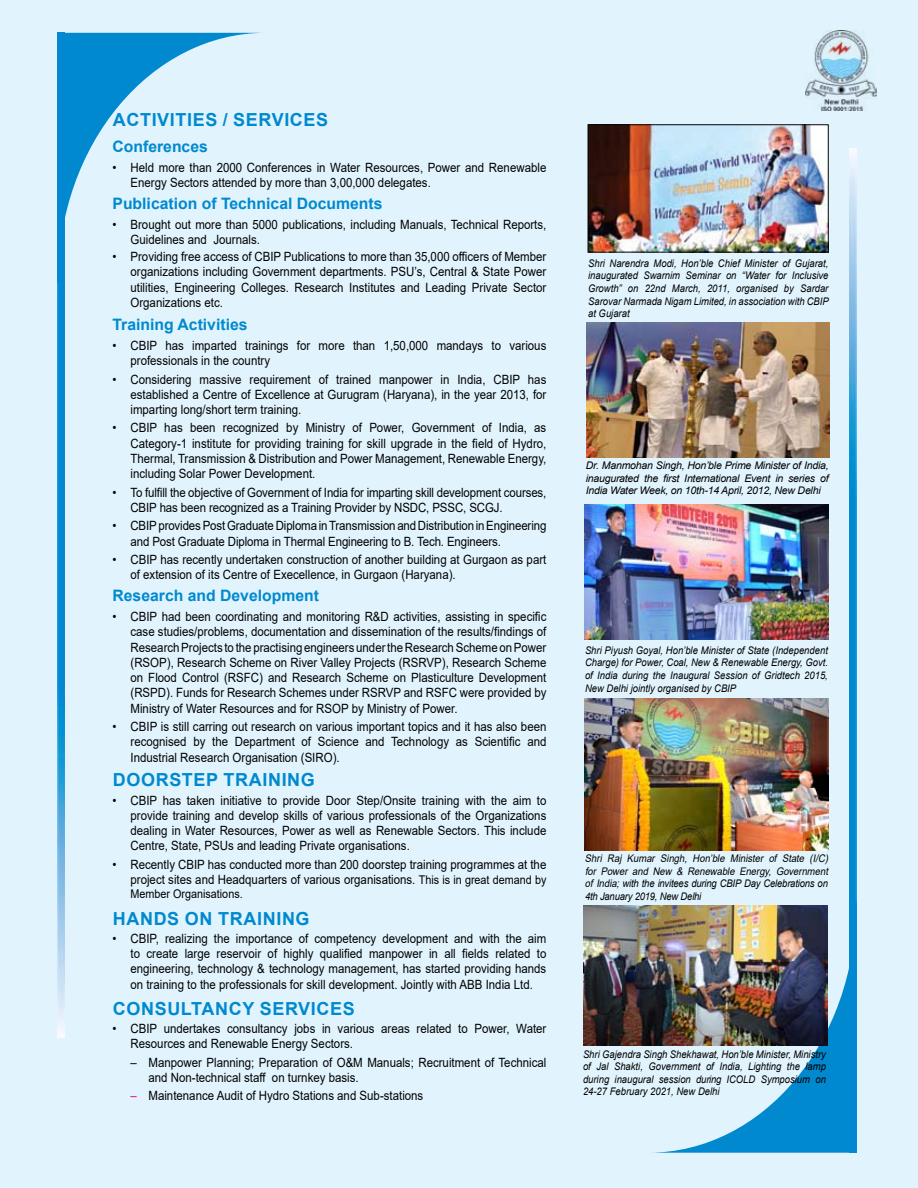
<style>
.page{position:relative;width:918px;height:1188px;background:#e1f4fd}
.page>*{position:absolute;margin:0;border:0;box-sizing:border-box;transform-origin:0 0}
.t1{font:700 18px "Arial";letter-spacing:.035em;color:#0089cf}
.t2{font:700 15.75px "Arial";color:#0089cf}
.t3{font:12.75px/15.3px "Arial";color:#000;scale:.9 1}
.t4{font:12px "Arial";color:#000;scale:.9 1}
.t5{font:italic 10.5px/12.6px "Arial";color:#000;text-align:justify;scale:.9 1}
.t6{font:italic 10.5px/12.6px "Arial";color:#000;scale:.9 1}
.t7{font:italic 10.5px/12.6px "Arial";color:#000;text-align:justify}
.s1{font-size:12px}
.s2{color:#ec008c}
.s3{font-style:inherit}
</style>
<div class="page">
<svg style="left:646px;top:902px;width:204px;height:251px"></svg>
<img style="left:850px;top:148px;width:6px;height:1005px">
<svg style="left:64px;top:33px;width:193px;height:251px"></svg>
<img style="left:58px;top:33px;width:6px;height:1004px">
<img style="left:806px;top:30px;width:71px;height:81px">
<img style="left:590px;top:126px;width:237px;height:124px">
<div style="left:588px;top:124px;width:241px;height:128px;border:1px solid #000"></div>
<img style="left:586px;top:323px;width:243px;height:134px">
<img style="left:585px;top:505px;width:243px;height:134px">
<img style="left:585px;top:698px;width:243px;height:153px">
<img style="left:584px;top:906px;width:243px;height:140px">
<h1 class="t1" style="left:113px;top:107px;width:217px">ACTIVITIES / SERVICES</h1>
<p class="t2" style="left:112px;top:135px;width:97px">Conferences</p>
<p class="t3" style="left:130px;top:160px;width:464px;text-indent:-18px">• Held more than 2000 Conferences in Water Resources, Power and Renewable<br>Energy Sectors attended by more than 3,00,000 delegates.</p>
<p class="t2" style="left:112px;top:192px;width:272px">Publication of Technical Documents</p>
<p class="t3" style="left:131px;top:217px;width:464px;text-indent:-18px">• Brought out more than 5000 publications, including Manuals, Technical Reports,<br>Guidelines and Journals.</p>
<p class="t3" style="left:131px;top:249px;width:464px;text-align:justify;text-indent:-18px">• Providing free access of CBIP Publications to more than 35,000 officers of Member organizations including Government departments. PSU’s, Central &amp; State Power utilities, Engineering Colleges. Research Institutes and Leading Private Sector Organizations etc.</p>
<p class="t2" style="left:112px;top:314px;width:137px">Training Activities</p>
<p class="t3" style="left:130px;top:338px;width:464px;text-indent:-18px">• CBIP has imparted trainings for more than 1,50,000 mandays to various professionals in the country</p>
<p class="t3" style="left:130px;top:371px;width:464px;text-align:justify;text-indent:-18px">• Considering massive requirement of trained manpower in India, CBIP has established a Centre of Excellence at Gurugram (Haryana), in the year 2013, for imparting long/short term training.</p>
<p class="t3" style="left:130px;top:420px;width:464px;text-align:justify;text-indent:-18px">• CBIP has been recognized by Ministry of Power, Government of India, as Category-1 institute for providing training for skill upgrade in the field of Hydro, Thermal, Transmission &amp; Distribution and Power Management, Renewable Energy, including Solar Power Development.</p>
<p class="t3" style="left:130px;top:484px;width:464px;text-indent:-18px">• To fulfill the objective of Government of India for imparting skill development courses,<br>CBIP has been recognized as a Training Provider by NSDC, PSSC, SCGJ.</p>
<p class="t3" style="left:130px;top:518px;width:464px;text-indent:-18px">• CBIPprovides Post Graduate Diploma inTransmission and Distribution in Engineering and Post Graduate Diploma in Thermal Engineering to B. Tech. Engineers.</p>
<p class="t3" style="left:130px;top:552px;width:464px;text-indent:-18px">• CBIP has recently undertaken construction of another building at Gurgaon as part of extension of its Centre of Execellence, in Gurgaon (Haryana).</p>
<p class="t2" style="left:112px;top:584px;width:208px">Research and Development</p>
<p class="t3" style="left:131px;top:609px;width:464px;text-align:justify;text-indent:-18px">• CBIP had been coordinating and monitoring R&amp;D activities, assisting in specific case studies/problems, documentation and dissemination of the results/findings of ResearchProjects to the practising engineers underthe ResearchScheme onPower (RSOP), Research Scheme on River Valley Projects (RSRVP), Research Scheme on Flood Control (RSFC) and Research Scheme on Plasticulture Development (RSPD). Funds for Research Schemes under RSRVP and RSFC were provided by Ministry of Water Resources and for RSOP by Ministry of Power.</p>
<p class="t3" style="left:131px;top:719px;width:464px;text-align:justify;text-indent:-18px">• CBIP is still carring out research on various important topics and it has also been recognised by the Department of Science and Technology as Scientific and Industrial Research Organisation (SIRO).</p>
<h1 class="t1" style="left:113px;top:767px;width:28px">Doorstep</h1>
<h1 class="t1" style="left:224px;top:767px;width:24px">Training</h1>
<p class="t3" style="left:131px;top:792px;width:464px;text-align:justify;text-indent:-18px">• CBIP has taken initiative to provide Door Step/Onsite training with the aim to provide training and develop skills of various professionals of the Organizations dealing in Water Resources, Power as well as Renewable Sectors. This include Centre, State, PSUs and leading Private organisations.</p>
<p class="t3" style="left:113px;top:856px;width:484px;text-align:right">• Recently CBIP has conducted more than 200 doorstep training programmes at the project sites and Headquarters of various organisations. <span class="s1">This is in great demand by</span></p>
<p class="t4" style="left:131px;top:886px;width:126px">Member Organisations.</p>
<h1 class="t1" style="left:113px;top:905px;width:28px">Hands</h1>
<h1 class="t1" style="left:185px;top:905px;width:57px">on Training</h1>
<p class="t3" style="left:130px;top:931px;width:464px;text-align:justify;text-indent:-18px">• CBIP, realizing the importance of competency development and with the aim to create large reservoir of highly qualified manpower in all fields related to engineering, technology &amp; technology management, has started providing hands on training to the professionals for skill development. Jointly with ABB India Ltd.</p>
<h1 class="t1" style="left:113px;top:996px;width:244px">CONSULTANCY SERVICES</h1>
<p class="t3" style="left:131px;top:1021px;width:464px;text-indent:-18px">• CBIP undertakes consultancy jobs in various areas related to Power, Water<br>Resources and Renewable Energy Sectors.</p>
<p class="t3" style="left:148px;top:1054px;width:444px;text-indent:-18px">– Manpower Planning; Preparation of O&amp;M Manuals; Recruitment of Technical and Non-technical staff on turnkey basis.</p>
<p class="t3" style="left:130px;top:1088px;width:327px"><span class="s2">–</span> Maintenance Audit of Hydro Stations and Sub-stations</p>
<p class="t5" style="left:588px;top:257px;width:269px">Shri Narendra Modi, Hon’ble Chief Minister of Gujarat, inaugurated Swarnim Seminar on “Water for Inclusive Growth” on 22nd March, 2011, organised by Sardar Sarovar Narmada Nigam Limited, in association with CBIP at Gujarat</p>
<p class="t7" style="left:586px;top:459px;width:244px">Dr. Manmohan Singh, Hon’ble Prime Minister of India, inaugurated the first International Event in series of India Water Week, on 10th-14 April, 2012, New Delhi</p>
<p class="t5" style="left:585px;top:644px;width:271px">Shri Piyush Goyal, Hon’ble Minister of State (Independent Charge) for Power, Coal, New &amp; Renewable Energy, Govt. of India during the Inaugural Session of Gridtech 2015, New Delhi jointly organised by CBIP</p>
<p class="t6" style="left:585px;top:852px;width:274px">Shri Raj Kumar Singh, Hon’ble Minister of State (I/C) for Power and New &amp; Renewable Energy, Government of India<span class="s3">; with the invitees during CBIP Day Celebrations on 4th January 2019, New Delhi</span></p>
<p class="t5" style="left:583px;top:1048px;width:271px">Shri Gajendra Singh Shekhawat, Hon’ble Minister, Ministry of Jal Shakti, Government of India, Lighting the lamp during inaugural session during ICOLD Symposium on 24-27 February 2021, New Delhi</p>
</div>
